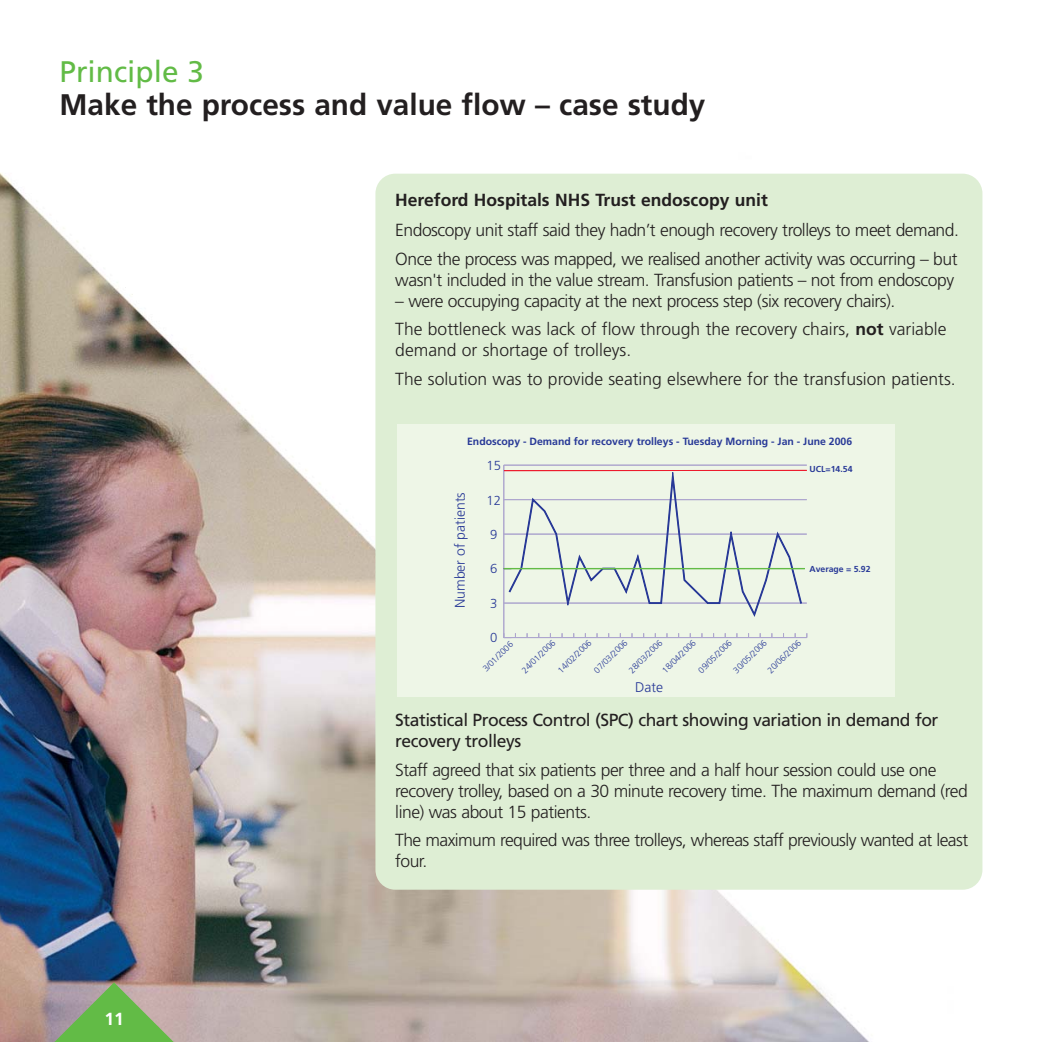
<style>
.page{position:relative;width:1042px;height:1042px;background:#fff}
.page>*{position:absolute;margin:0;border:0;box-sizing:border-box;transform-origin:0 0}
.t1{font:700 29.75px "Frutiger";color:#231f20}
.t2{font:29.75px "Frutiger";color:#62bb46}
.t3{font:300 17.5px/21px "Frutiger";letter-spacing:-.03em;color:#231f20}
.t4{font:300 17.5px/28.5px "Frutiger";color:#231f20}
.t5{font:17.5px/21px "Frutiger";letter-spacing:-.03em;color:#231f20}
.t6{font:700 17.5px "Frutiger";color:#231f20}
.t7{font:700 17.5px "Frutiger";color:#fff}
.t8{font:300 14px "Frutiger";color:#283997}
.t9{font:300 13.12px "Frutiger";color:#283997}
.t10{font:700 10.5px "Frutiger";color:#283997}
.t11{font:300 8.75px "Frutiger";color:#283997}
.t12{font:700 8.75px "Frutiger";color:#283997}
.s1{font-weight:700}
</style>
<div class="page">
<img style="left:0;top:173px;width:983px;height:869px">
<div style="left:375px;top:174px;width:607px;height:715px;background:#deeed4;border-radius:20px"></div>
<div style="left:397px;top:424px;width:497px;height:272px;background:#eef6e7"></div>
<hr style="left:504px;top:637px;width:303px;height:1px;background:#ada6ce">
<hr style="left:503px;top:465px;width:1px;height:172px;background:#ada6ce">
<hr style="left:504px;top:603px;width:303px;height:1px;background:#ada6ce">
<hr style="left:504px;top:534px;width:303px;height:1px;background:#ada6ce">
<hr style="left:504px;top:499px;width:303px;height:1px;background:#ada6ce">
<hr style="left:504px;top:465px;width:303px;height:1px;background:#ada6ce">
<svg style="left:508px;top:464px;width:294px;height:153px"></svg>
<hr style="left:504px;top:568px;width:301px;height:1px;background:#62bb46">
<hr style="left:504px;top:470px;width:303px;height:1px;background:#ed1b2d">
<svg style="left:54px;top:982px;width:120px;height:60px;background:#8cad76"></svg>
<h1 class="t2" style="left:60px;top:60px;width:146px">Principle 3</h1>
<h1 class="t1" style="left:60px;top:93px;width:647px">Make the process and value flow – case study</h1>
<p class="t6" style="left:395px;top:193px;width:374px">Hereford Hospitals NHS Trust endoscopy unit</p>
<p class="t3" style="left:395px;top:217px;width:565px;line-height:28.5px">Endoscopy unit staff said they hadn’t enough recovery trolleys to meet demand.<br>Once the process was mapped, we realised another activity was occurring – but</p>
<p class="t3" style="left:395px;top:270px;width:560px">wasn't included in the value stream. Transfusion patients – not from endoscopy</p>
<p class="t3" style="left:395px;top:288px;width:552px;line-height:28.5px">– were occupying capacity at the next process step (six recovery chairs).<br>The bottleneck was lack of flow through the recovery chairs, <span class="s1">not</span> variable</p>
<p class="t4" style="left:395px;top:337px;width:562px">demand or shortage of trolleys.<br>The solution was to provide seating elsewhere for the transfusion patients.</p>
<p class="t10" style="left:467px;top:437px;width:387px">Endoscopy - Demand for recovery trolleys - Tuesday Morning - Jan - June 2006</p>
<p class="t8" style="left:454px;top:608px;width:117px;rotate:-90deg">Number of patients</p>
<p class="t9" style="left:486px;top:460px;width:16px">15</p>
<p class="t12" style="left:809px;top:466px;width:44px">UCL=14.54</p>
<p class="t9" style="left:486px;top:495px;width:16px">12</p>
<p class="t9" style="left:490px;top:529px;width:9px">9</p>
<p class="t9" style="left:490px;top:564px;width:9px">6</p>
<p class="t9" style="left:490px;top:598px;width:9px">3</p>
<p class="t12" style="left:809px;top:565px;width:62px">Average = 5.92</p>
<p class="t9" style="left:490px;top:632px;width:9px">0</p>
<p class="t11" style="left:482px;top:667px;width:40px;rotate:-45deg">3/01/2006</p>
<p class="t11" style="left:521px;top:669px;width:45px;rotate:-45deg">24/01/2006</p>
<p class="t11" style="left:557px;top:669px;width:45px;rotate:-45deg">14/02/2006</p>
<p class="t11" style="left:593px;top:669px;width:45px;rotate:-45deg">07/03/2006</p>
<p class="t11" style="left:628px;top:669px;width:45px;rotate:-45deg">28/03/2006</p>
<p class="t11" style="left:661px;top:669px;width:45px;rotate:-45deg">18/04/2006</p>
<p class="t11" style="left:697px;top:669px;width:45px;rotate:-45deg">09/05/2006</p>
<p class="t11" style="left:732px;top:669px;width:45px;rotate:-45deg">30/05/2006</p>
<p class="t11" style="left:766px;top:669px;width:45px;rotate:-45deg">20/06/2006</p>
<p class="t8" style="left:635px;top:681px;width:29px">Date</p>
<p class="t7" style="left:104px;top:1012px;width:21px">11</p>
<p class="t5" style="left:395px;top:711px;width:544px">Statistical Process Control (SPC) chart showing variation in demand for recovery trolleys</p>
<p class="t3" style="left:395px;top:760px;width:574px">Staff agreed that six patients per three and a half hour session could use one recovery trolley, based on a 30 minute recovery time. The maximum demand (red line) was about 15 patients.</p>
<p class="t3" style="left:395px;top:831px;width:574px">The maximum required was three trolleys, whereas staff previously wanted at least four.</p>
</div>
